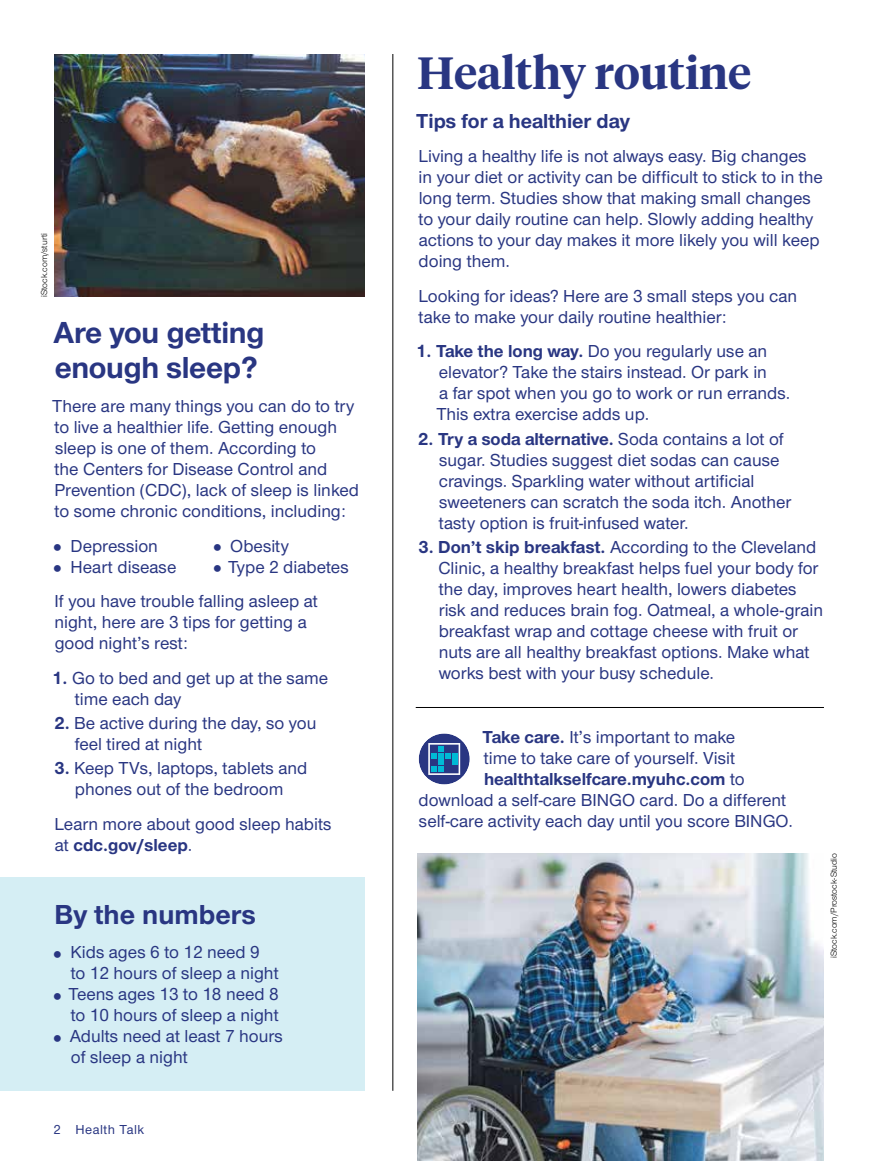
<style>
.page{position:relative;width:878px;height:1161px;background:#fff}
.page>*{position:absolute;margin:0;border:0;box-sizing:border-box;transform-origin:0 0}
.Hed_serif_secondary{font:600 45px "UHC Serif Headline";color:#293682}
.Hed_sans_primary_AMC{font:700 31.5px/34.5px "UHC Sans";letter-spacing:-.01em;color:#293682}
.Hed_sans_secondary_A{font:700 28.5px "UHC Sans";color:#293682}
.Deck_AMC{font:700 21px "UHC Sans";color:#293682}
.Numbered_List_sans_A{font:500 18px/21px "UHC Sans";color:#293682}
.Sans_no_indent_AMC{font:500 18px/21px "UHC Sans";color:#293682}
.CTA_new_AMC{font:500 18px "UHC Sans";color:#293682}
.CTA_new_AMC-2{font:700 18px "UHC Sans";color:#293682}
.Folio_V_AMC{font:500 13.5px "UHC Sans";letter-spacing:.04em;color:#293682}
.Legal_language_AMC{font:9px "UHC Sans";color:#000}
.s1{font-weight:700}
.s2{font-weight:500}
</style>
<div class="page">
<div style="left:0;top:878px;width:364px;height:213px;background:#d5eef4"></div>
<hr style="left:416px;top:707px;width:408px;height:1px;background:#000">
<div style="left:418px;top:733px;width:52px;height:51px;background:#293682;border-radius:50%"></div>
<svg style="left:428px;top:743px;width:32px;height:32px"></svg>
<hr style="left:392px;top:54px;width:1px;height:1037px;background:#000">
<img style="left:54px;top:54px;width:310px;height:243px">
<img style="left:418px;top:854px;width:406px;height:307px">
<p class="Legal_language_AMC" style="left:38px;top:297px;width:65px;rotate:-90deg">iStock.com/sturti</p>
<p class="Hed_sans_primary_AMC" style="left:54px;top:314px;width:212px">Are you getting enough sleep?</p>
<p class="Sans_no_indent_AMC" style="left:52px;top:395px;width:308px">There are many things you can do to try to live a healthier life. Getting enough sleep is one of them. According to<br>the Centers for Disease Control and Prevention (CDC), lack of sleep is linked to some chronic conditions, including:</p>
<p class="Numbered_List_sans_A" style="left:71px;top:534px;width:89px">Depression</p>
<p class="Numbered_List_sans_A" style="left:71px;top:555px;width:107px">Heart disease</p>
<p class="Numbered_List_sans_A" style="left:230px;top:534px;width:60px">Obesity</p>
<p class="Numbered_List_sans_A" style="left:228px;top:555px;width:122px">Type 2 diabetes</p>
<p class="Sans_no_indent_AMC" style="left:55px;top:590px;width:265px">If you have trouble falling asleep at night, here are 3 tips for getting a good night’s rest:</p>
<p class="Numbered_List_sans_A" style="left:75px;top:666px;width:255px;text-indent:-23px"><span class="s1">1.</span> Go to bed and get up at the same time each day</p>
<p class="Numbered_List_sans_A" style="left:75px;top:712px;width:243px;text-indent:-20px"><span class="s1">2.</span> Be active during the day, so you feel tired at night</p>
<p class="Numbered_List_sans_A" style="left:54px;top:757px;width:254px;text-align:center"><span class="s1">3.</span> Keep TVs, laptops, tablets and phones out of the bedroom</p>
<p class="Sans_no_indent_AMC" style="left:54px;top:812px;width:278px">Learn more about good sleep habits at <span class="s1">cdc.gov/sleep</span>.</p>
<p class="Hed_sans_secondary_A" style="left:54px;top:895px;width:203px">By the numbers</p>
<p class="Numbered_List_sans_A" style="left:71px;top:941px;width:209px">Kids ages 6 to 12 need 9 to 12 hours of sleep a night</p>
<p class="Numbered_List_sans_A" style="left:68px;top:983px;width:212px">Teens ages 13 to 18 need 8 to 10 hours of sleep a night</p>
<p class="Numbered_List_sans_A" style="left:70px;top:1025px;width:215px">Adults need at least 7 hours of sleep a night</p>
<p class="Folio_V_AMC" style="left:54px;top:1120px;width:92px">2 Health Talk</p>
<p class="Hed_serif_secondary" style="left:417px;top:42px;width:335px">Healthy routine</p>
<p class="Deck_AMC" style="left:416px;top:107px;width:215px">Tips for a healthier day</p>
<p class="Sans_no_indent_AMC" style="left:418px;top:145px;width:406px">Living a healthy life is not always easy. Big changes in your diet or activity can be difficult to stick to in the long term. Studies show that making small changes to your daily routine can help. Slowly adding healthy actions to your day makes it more likely you will keep doing them.</p>
<p class="Sans_no_indent_AMC" style="left:418px;top:285px;width:380px">Looking for ideas? Here are 3 small steps you can take to make your daily routine healthier:</p>
<p class="Numbered_List_sans_A" style="left:436px;top:340px;width:355px;text-indent:-20px"><span class="s1">1. Take the long way.</span> Do you regularly use an elevator? Take the stairs instead. Or park in<br>a far spot when you go to work or run errands.<br>This extra exercise adds up.</p>
<p class="Numbered_List_sans_A" style="left:439px;top:427px;width:354px;text-indent:-21px"><span class="s1">2. Try a soda alternative.</span> Soda contains a lot of sugar. Studies suggest diet sodas can cause cravings. Sparkling water without artificial sweeteners can scratch the soda itch. Another tasty option is fruit-infused water.</p>
<p class="Numbered_List_sans_A" style="left:438px;top:536px;width:386px;text-indent:-20px"><span class="s1">3. Don’t skip breakfast.</span> According to the Cleveland Clinic, a healthy breakfast helps fuel your body for the day, improves heart health, lowers diabetes risk and reduces brain fog. Oatmeal, a whole-grain breakfast wrap and cottage cheese with fruit or nuts are all healthy breakfast options. Make what works best with your busy schedule.</p>
<p class="CTA_new_AMC" style="left:482px;top:725px;width:254px"><span class="s1">Take care.</span> It’s important to make</p>
<p class="CTA_new_AMC" style="left:484px;top:746px;width:253px">time to take care of yourself. Visit</p>
<p class="CTA_new_AMC-2" style="left:484px;top:766px;width:262px">healthtalkselfcare.myuhc.com <span class="s2">to</span></p>
<p class="CTA_new_AMC" style="left:418px;top:788px;width:369px">download a self-care BINGO card. Do a different</p>
<p class="CTA_new_AMC" style="left:419px;top:809px;width:375px">self-care activity each day until you score BINGO.</p>
<p class="Legal_language_AMC" style="left:827px;top:958px;width:106px;rotate:-90deg">iStock.com/Prostock-Studio</p>
</div>
